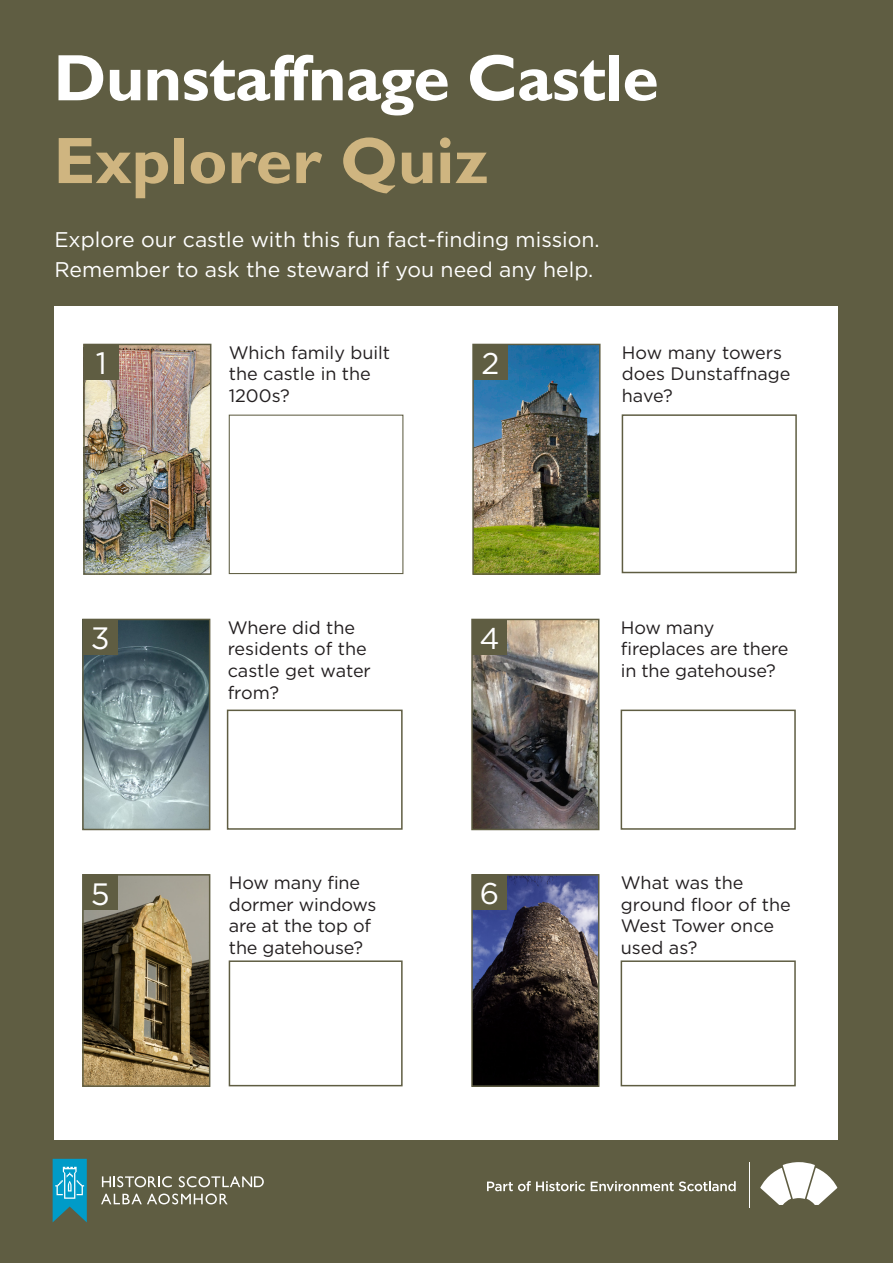
<style>
.page{position:relative;width:893px;height:1263px;background:#5f5d42}
.page>*{position:absolute;margin:0;border:0;box-sizing:border-box;transform-origin:0 0}
.t1{font:700 66px "Gill Sans Std";letter-spacing:-.01em;color:#fff}
.t2{font:700 66px "Gill Sans Std";color:#cfb580}
.t3{font:30.9px "Gotham";color:#fff}
.t4{font:30px "Gotham";color:#fff}
.t5{font:21.15px "Gotham";color:#fff}
.t6{font:18px/21.6px "Gotham";letter-spacing:-.01em;color:#231f20}
</style>
<div class="page">
<div style="left:54px;top:306px;width:784px;height:834px;background:#fff"></div>
<img style="left:86px;top:347px;width:122px;height:225px">
<div style="left:83px;top:344px;width:128px;height:231px;border:2px solid #5f5d42"></div>
<div style="left:84px;top:344px;width:35px;height:35px;background:#5f5d42"></div>
<img style="left:475px;top:347px;width:122px;height:225px">
<div style="left:472px;top:344px;width:128px;height:231px;border:2px solid #5f5d42"></div>
<div style="left:473px;top:344px;width:35px;height:35px;background:#5f5d42"></div>
<div style="left:229px;top:415px;width:174px;height:159px;border:1px solid #5f5d42"></div>
<div style="left:622px;top:414px;width:175px;height:159px;border:2px solid #5f5d42"></div>
<img style="left:85px;top:622px;width:122px;height:205px">
<div style="left:82px;top:619px;width:128px;height:211px;border:2px solid #5f5d42"></div>
<div style="left:83px;top:619px;width:35px;height:35px;background:#5f5d42"></div>
<img style="left:474px;top:622px;width:122px;height:205px">
<div style="left:471px;top:619px;width:128px;height:211px;border:2px solid #5f5d42"></div>
<div style="left:472px;top:619px;width:35px;height:35px;background:#5f5d42"></div>
<div style="left:227px;top:710px;width:176px;height:120px;border:2px solid #5f5d42"></div>
<div style="left:621px;top:710px;width:175px;height:120px;border:2px solid #5f5d42"></div>
<img style="left:85px;top:877px;width:122px;height:207px">
<div style="left:82px;top:874px;width:128px;height:213px;border:2px solid #5f5d42"></div>
<div style="left:83px;top:875px;width:35px;height:35px;background:#5f5d42"></div>
<img style="left:474px;top:877px;width:122px;height:207px">
<div style="left:471px;top:874px;width:128px;height:213px;border:2px solid #5f5d42"></div>
<div style="left:472px;top:875px;width:35px;height:35px;background:#5f5d42"></div>
<div style="left:229px;top:960px;width:174px;height:126px;border:2px solid #5f5d42"></div>
<div style="left:621px;top:960px;width:175px;height:126px;border:2px solid #5f5d42"></div>
<svg style="left:53px;top:1159px;width:34px;height:63px;background:#259dbc"></svg>
<svg style="left:102px;top:1176px;width:70px;height:11px"></svg>
<svg style="left:179px;top:1176px;width:85px;height:11px"></svg>
<svg style="left:101px;top:1193px;width:127px;height:11px"></svg>
<svg style="left:760px;top:1162px;width:77px;height:43px"></svg>
<svg style="left:487px;top:1181px;width:98px;height:10px"></svg>
<svg style="left:591px;top:1181px;width:145px;height:10px"></svg>
<hr style="left:749px;top:1162px;width:1px;height:45px;background:#fff">
<p class="t1" style="left:54px;top:39px;width:607px">Dunstaffnage Castle</p>
<p class="t2" style="left:54px;top:122px;width:437px">Explorer Quiz</p>
<p class="t5" style="left:54px;top:226px;width:547px">Explore our castle with this fun fact-finding mission.</p>
<p class="t5" style="left:54px;top:256px;width:540px">Remember to ask the steward if you need any help.</p>
<p class="t6" style="left:229px;top:341px;width:163px">Which family built the castle in the<br>1200s?</p>
<p class="t6" style="left:622px;top:341px;width:170px">How many towers does Dunstaffnage have?</p>
<p class="t3" style="left:96px;top:344px;width:13px">1</p>
<p class="t4" style="left:482px;top:344px;width:19px">2</p>
<p class="t6" style="left:228px;top:616px;width:145px">Where did the residents of the castle get water from?</p>
<p class="t6" style="left:621px;top:616px;width:169px">How many fireplaces are there in the gatehouse?</p>
<p class="t3" style="left:91px;top:619px;width:20px">3</p>
<p class="t4" style="left:479px;top:619px;width:22px">4</p>
<p class="t6" style="left:229px;top:872px;width:149px">How many fine dormer windows are at the top of the gatehouse?</p>
<p class="t3" style="left:91px;top:874px;width:20px">5</p>
<p class="t4" style="left:480px;top:874px;width:21px">6</p>
<p class="t6" style="left:621px;top:872px;width:171px">What was the ground floor of the<br>West Tower once used as?</p>
</div>
